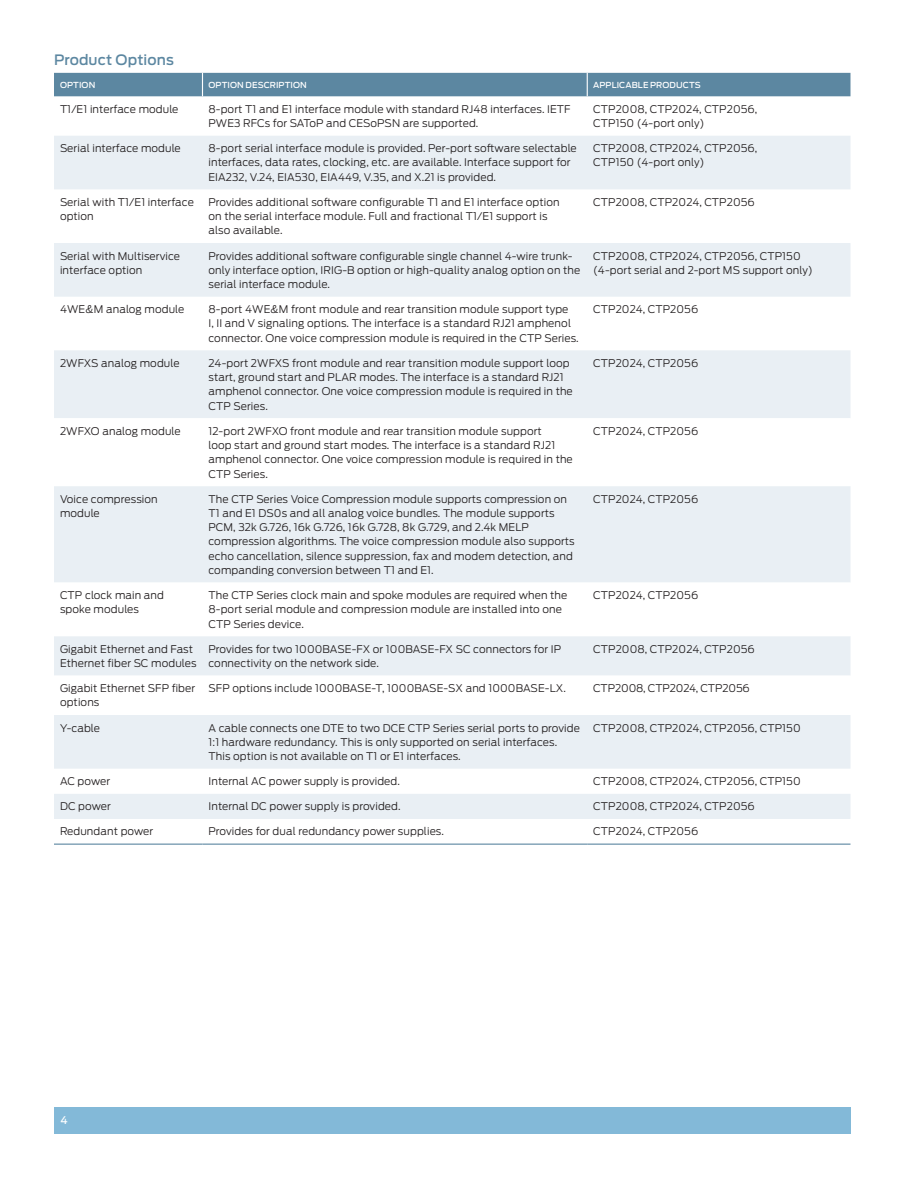
<style>
.page{position:relative;width:918px;height:1188px;background:#fff}
.page>*{position:absolute;margin:0;border:0;box-sizing:border-box;transform-origin:0 0}
.t1{font:500 14.25px "Antenna";letter-spacing:.01em;color:#5c87a1}
.t2{font:300 10.5px/14.2px "Antenna";letter-spacing:.01em;color:#231f20}
.t3{font:300 10.5px "Antenna";letter-spacing:-.01em;color:#231f20}
.t4{font:500 10.5px "Antenna";color:#fff}
.t5{font:500 8.25px "Antenna";letter-spacing:.015em;color:#fff}
</style>
<div class="page">
<div style="left:54px;top:1107px;width:796px;height:27px;background:#83b9d8"></div>
<svg style="left:54px;top:136px;width:796px;height:683px;fill:#e9eff4"></svg>
<svg style="left:54px;top:418px;width:796px;height:297px"></svg>
<div style="left:54px;top:73px;width:796px;height:23px;background:#5c87a1"></div>
<hr style="left:54px;top:844px;width:148px;height:1px;background:#5c87a1">
<hr style="left:202px;top:844px;width:385px;height:1px;background:#5c87a1">
<hr style="left:587px;top:844px;width:263px;height:1px;background:#5c87a1">
<h1 class="t1" style="left:54px;top:51px;width:122px">PRODUCT OPTIONS</h1>
<p class="t5" style="left:60px;top:80px;width:37px">OPTION</p>
<p class="t5" style="left:208px;top:80px;width:100px">OPTION DESCRIPTION</p>
<p class="t5" style="left:593px;top:80px;width:7px">APP</p>
<p class="t5" style="left:612px;top:80px;width:91px">LICABLE PRODUCTS</p>
<p class="t2" style="left:60px;top:102px;width:120px">T1/E1 interface module</p>
<p class="t2" style="left:209px;top:102px;width:362px">8-port T1 and E1 interface module with standard RJ48 interfaces. IETF<br>PWE3 RFCs for SAToP and CESoPSN are supported.</p>
<p class="t2" style="left:593px;top:102px;width:166px">CTP2008, CTP2024, CTP2056,<br>CTP150 (4-port only)</p>
<p class="t2" style="left:60px;top:141px;width:122px">Serial interface module</p>
<p class="t2" style="left:209px;top:141px;width:370px">8-port serial interface module is provided. Per-port software selectable interfaces, data rates, clocking, etc. are available. Interface support for<br>EIA232, V.24, EIA530, EIA449, V.35, and X.21 is provided.</p>
<p class="t2" style="left:593px;top:141px;width:166px">CTP2008, CTP2024, CTP2056,<br>CTP150 (4-port only)</p>
<p class="t2" style="left:60px;top:195px;width:135px">Serial with T1/E1 interface option</p>
<p class="t2" style="left:209px;top:195px;width:353px">Provides additional software configurable T1 and E1 interface option on the serial interface module. Full and fractional T1/E1 support is also available.</p>
<p class="t2" style="left:593px;top:195px;width:163px">CTP2008, CTP2024, CTP2056</p>
<p class="t2" style="left:60px;top:249px;width:122px">Serial with Multiservice interface option</p>
<p class="t2" style="left:209px;top:249px;width:373px">Provides additional software configurable single channel 4-wire trunk&shy;only interface option, IRIG-B option or high-quality analog option on the serial interface module.</p>
<p class="t2" style="left:593px;top:249px;width:221px">CTP2008, CTP2024, CTP2056, CTP150 (4-port serial and 2-port MS support only)</p>
<p class="t2" style="left:60px;top:302px;width:126px">4WE&amp;M analog module</p>
<p class="t2" style="left:209px;top:302px;width:372px">8-port 4WE&amp;M front module and rear transition module support type<br>I, II and V signaling options. The interface is a standard RJ21 amphenol connector. One voice compression module is required in the CTP Series.</p>
<p class="t2" style="left:593px;top:302px;width:107px">CTP2024, CTP2056</p>
<p class="t2" style="left:60px;top:356px;width:121px">2WFXS analog module</p>
<p class="t2" style="left:209px;top:356px;width:366px">24-port 2WFXS front module and rear transition module support loop start, ground start and PLAR modes. The interface is a standard RJ21 amphenol connector. One voice compression module is required in the CTP Series.</p>
<p class="t2" style="left:593px;top:356px;width:107px">CTP2024, CTP2056</p>
<p class="t2" style="left:60px;top:424px;width:122px">2WFXO analog module</p>
<p class="t2" style="left:209px;top:424px;width:366px">12-port 2WFXO front module and rear transition module support<br>loop start and ground start modes. The interface is a standard RJ21 amphenol connector. One voice compression module is required in the CTP Series.</p>
<p class="t2" style="left:593px;top:424px;width:107px">CTP2024, CTP2056</p>
<p class="t2" style="left:60px;top:492px;width:99px">Voice compression module</p>
<p class="t2" style="left:209px;top:492px;width:368px">The CTP Series Voice Compression module supports compression on T1 and E1 DS0s and all analog voice bundles. The module supports PCM, 32k G.726, 16k G.726, 16k G.728, 8k G.729, and 2.4k MELP compression algorithms. The voice compression module also supports echo cancellation, silence suppression, fax and modem detection, and companding conversion between T1 and E1.</p>
<p class="t2" style="left:593px;top:492px;width:107px">CTP2024, CTP2056</p>
<p class="t2" style="left:60px;top:588px;width:106px">CTP clock main and spoke modules</p>
<p class="t2" style="left:209px;top:588px;width:360px">The CTP Series clock main and spoke modules are required when the<br>8-port serial module and compression module are installed into one<br>CTP Series device.</p>
<p class="t2" style="left:593px;top:588px;width:107px">CTP2024, CTP2056</p>
<p class="t2" style="left:60px;top:642px;width:138px">Gigabit Ethernet and Fast<br>Ethernet fiber SC modules</p>
<p class="t2" style="left:209px;top:642px;width:354px">Provides for two 1000BASE-FX or 100BASE-FX SC connectors for IP connectivity on the network side.</p>
<p class="t2" style="left:593px;top:642px;width:163px">CTP2008, CTP2024, CTP2056</p>
<p class="t2" style="left:60px;top:681px;width:137px">Gigabit Ethernet SFP fiber options</p>
<p class="t2" style="left:209px;top:681px;width:359px">SFP options include 1000BASE-T, 1000BASE-SX and 1000BASE-LX.</p>
<p class="t3" style="left:593px;top:682px;width:158px">CTP2008, CTP2024, CTP2056</p>
<p class="t2" style="left:60px;top:721px;width:42px">Y-cable</p>
<p class="t2" style="left:209px;top:721px;width:373px">A cable connects one DTE to two DCE CTP Series serial ports to provide<br>1:1 hardware redundancy. This is only supported on serial interfaces.<br>This option is not available on T1 or E1 interfaces.</p>
<p class="t2" style="left:593px;top:721px;width:209px">CTP2008, CTP2024, CTP2056, CTP150</p>
<p class="t2" style="left:60px;top:774px;width:52px">AC power</p>
<p class="t2" style="left:209px;top:774px;width:193px">Internal AC power supply is provided.</p>
<p class="t2" style="left:593px;top:774px;width:209px">CTP2008, CTP2024, CTP2056, CTP150</p>
<p class="t2" style="left:60px;top:799px;width:52px">DC power</p>
<p class="t2" style="left:209px;top:799px;width:194px">Internal DC power supply is provided.</p>
<p class="t2" style="left:593px;top:799px;width:163px">CTP2008, CTP2024, CTP2056</p>
<p class="t2" style="left:60px;top:825px;width:95px">Redundant power</p>
<p class="t2" style="left:209px;top:825px;width:237px">Provides for dual redundancy power supplies.</p>
<p class="t2" style="left:593px;top:825px;width:107px">CTP2024, CTP2056</p>
<p class="t4" style="left:61px;top:1114px;width:9px">4</p>
</div>
